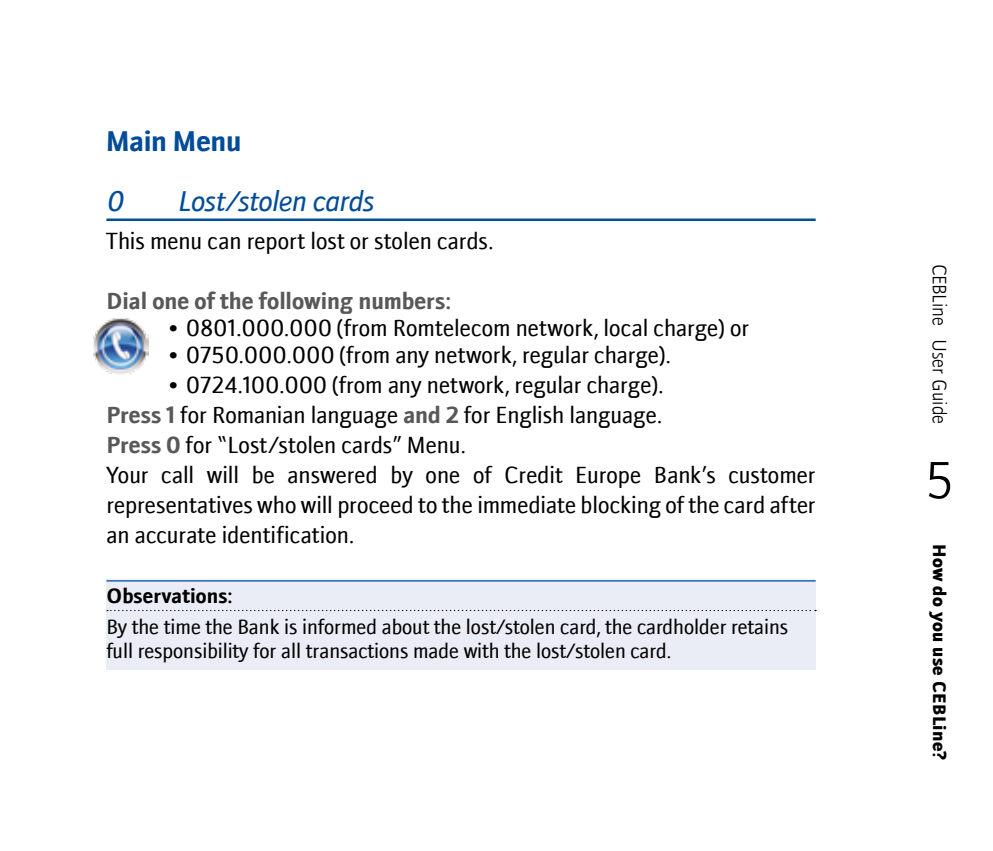
<style>
.page{position:relative;width:993px;height:851px;background:#fff}
.page>*{position:absolute;margin:0;border:0;box-sizing:border-box;transform-origin:0 0}
.t1{font:50px "Doradani Lt ROM";color:#000}
.t2{font:italic 27.5px "Doradani Rg ROM";letter-spacing:-.01em;color:#004c99}
.t3{font:700 27.5px "Doradani Rg ROM";letter-spacing:-.005em;color:#004c99}
.t4{font:22.5px/30px "Doradani Rg ROM";letter-spacing:.005em;color:#000}
.t5{font:700 22.5px "Doradani Rg ROM";letter-spacing:-.005em;color:#58585a}
.t6{font:20px/24px "Doradani Rg";color:#000}
.t7{font:700 20px "Doradani Rg ROM";letter-spacing:.015em;color:#000}
.t8{font:18.75px "Doradani Lt ROM";color:#000}
.t9{font:17.5px "Doradani Bl ROM";letter-spacing:.02em;color:#000}
.s1{font-weight:700;color:#58585a}
</style>
<div class="page">
<div style="left:106px;top:579px;width:709px;height:91px;background:#ebedf6"></div>
<hr style="left:106px;top:218px;width:709px;height:3px;background:#004c99">
<hr style="left:106px;top:580px;width:709px;height:1px;background:#004c99">
<svg style="left:107px;top:609px;width:708px;height:2px"></svg>
<img style="left:93px;top:318px;width:56px;height:56px">
<p class="t3" style="left:106px;top:125px;width:136px">Main Menu</p>
<p class="t2" style="left:106px;top:185px;width:18px">0</p>
<p class="t2" style="left:177px;top:185px;width:197px">Lost/stolen cards</p>
<p class="t4" style="left:106px;top:225px;width:388px">This menu can report lost or stolen cards.</p>
<p class="t5" style="left:106px;top:287px;width:346px">Dial one of the following numbers:</p>
<p class="t4" style="left:169px;top:312px;width:581px">• 0801.000.000 (from Romtelecom network, local charge) or</p>
<p class="t4" style="left:169px;top:339px;width:503px">• 0750.000.000 (from any network, regular charge).</p>
<p class="t4" style="left:106px;top:369px;width:710px;text-indent:63px">• 0724.100.000 (from any network, regular charge).<br><span class="s1">Press 1</span> for Romanian language <span class="s1">and 2</span> for English language.<br><span class="s1">Press 0</span> for “Lost/stolen cards” Menu.<br>Your call will be answered by one of Credit Europe Bank’s customer representatives who will proceed to the immediate blocking of the card after an accurate identification.</p>
<p class="t7" style="left:106px;top:583px;width:128px">Observations:</p>
<p class="t6" style="left:106px;top:614px;width:683px">By the time the Bank is informed about the lost/stolen card, the cardholder retains full responsibility for all transactions made with the lost/stolen card.</p>
<p class="t8" style="left:950px;top:263px;width:162px;rotate:90deg">Cebline User Guide</p>
<h1 class="t1" style="left:926px;top:449px;width:28px">5</h1>
<p class="t9" style="left:949px;top:544px;width:217px;rotate:90deg">How do you use CEBLine?</p>
</div>
